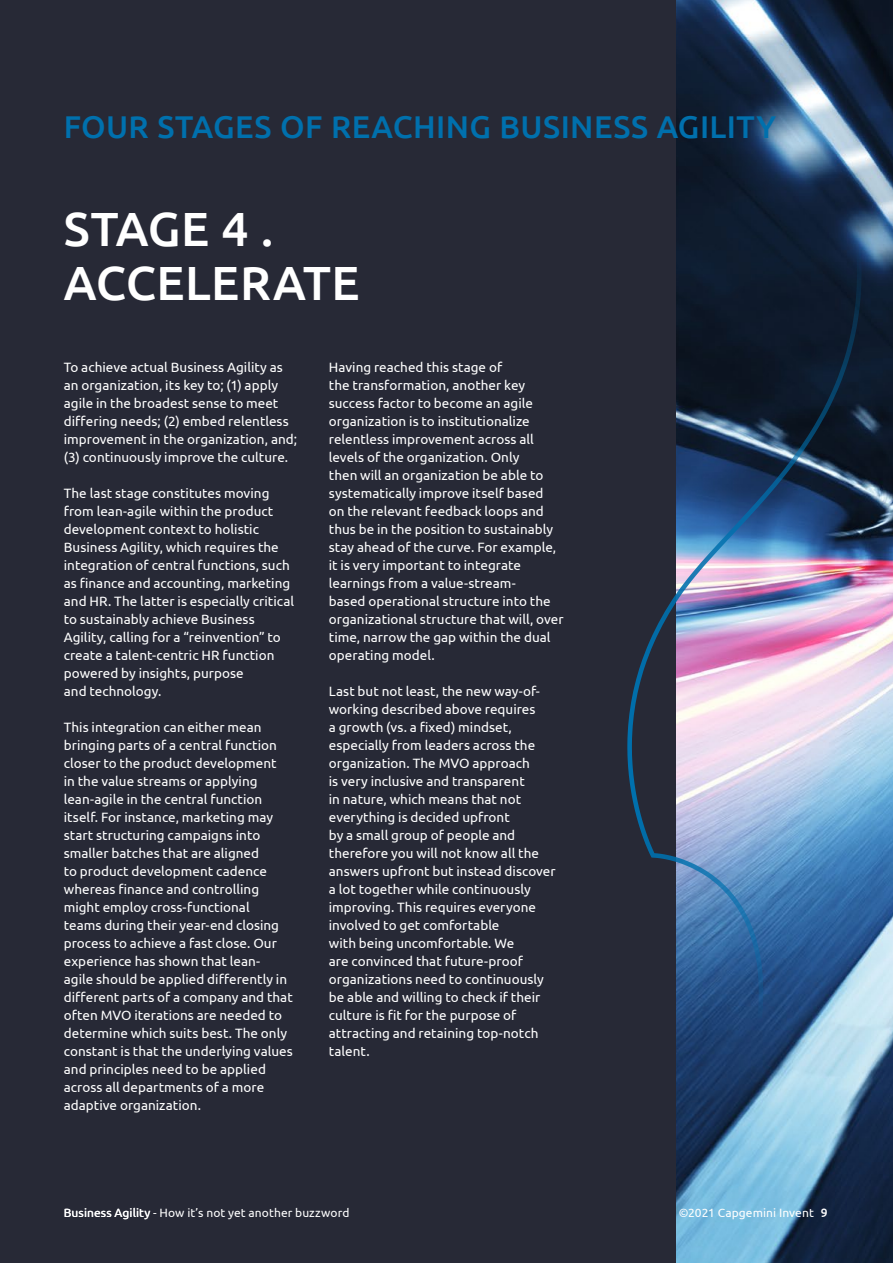
<style>
.page{position:relative;width:893px;height:1263px;background:#272936}
.page>*{position:absolute;margin:0;border:0;box-sizing:border-box;transform-origin:0 0}
.t1{font:500 48px/54px "Ubuntu";letter-spacing:.01em;color:#fff}
.t2{font:500 31.5px "Ubuntu";letter-spacing:.01em;color:#0070ad}
.t3{font:13.5px/18px "Ubuntu";color:#fff}
.t4{font:12px "Ubuntu";letter-spacing:.005em;color:#fff}
.s1{font-weight:500}
</style>
<div class="page">
<img style="left:676px;top:0;width:217px;height:1263px">
<img style="left:627px;top:53px;width:232px;height:1085px">
<h2 class="t2" style="left:64px;top:107px;width:714px">FOUR STAGES OF REACHING BUSINESS AGILITY</h2>
<h1 class="t1" style="left:64px;top:200px;width:297px">STAGE 4 .<br>ACCELERATE</h1>
<p class="t3" style="left:64px;top:358px;width:235px">To achieve actual Business Agility as an organization, its key to; (1) apply agile in the broadest sense to meet differing needs; (2) embed relentless improvement in the organization, and; (3) continuously improve the culture.</p>
<p class="t3" style="left:64px;top:484px;width:232px">The last stage constitutes moving from lean-agile within the product development context to holistic Business Agility, which requires the integration of central functions, such as finance and accounting, marketing and HR. The latter is especially critical to sustainably achieve Business Agility, calling for a “reinvention” to create a talent-centric HR function powered by insights, purpose<br>and technology.</p>
<p class="t3" style="left:64px;top:718px;width:231px">This integration can either mean bringing parts of a central function closer to the product development<br>in the value streams or applying lean-agile in the central function itself. For instance, marketing may start structuring campaigns into smaller batches that are aligned<br>to product development cadence whereas finance and controlling might employ cross-functional<br>teams during their year-end closing process to achieve a fast close. Our experience has shown that lean&shy;agile should be applied differently in different parts of a company and that often MVO iterations are needed to determine which suits best. The only constant is that the underlying values and principles need to be applied across all departments of a more adaptive organization.</p>
<p class="t3" style="left:329px;top:358px;width:236px">Having reached this stage of<br>the transformation, another key success factor to become an agile organization is to institutionalize relentless improvement across all levels of the organization. Only<br>then will an organization be able to systematically improve itself based<br>on the relevant feedback loops and thus be in the position to sustainably stay ahead of the curve. For example, it is very important to integrate learnings from a value-stream-<br>based operational structure into the organizational structure that will, over time, narrow the gap within the dual operating model.</p>
<p class="t3" style="left:329px;top:682px;width:228px">Last but not least, the new way-of&shy;working described above requires<br>a growth (vs. a fixed) mindset, especially from leaders across the organization. The MVO approach<br>is very inclusive and transparent<br>in nature, which means that not everything is decided upfront<br>by a small group of people and therefore you will not know all the answers upfront but instead discover a lot together while continuously improving. This requires everyone involved to get comfortable<br>with being uncomfortable. We<br>are convinced that future-proof organizations need to continuously be able and willing to check if their culture is fit for the purpose of attracting and retaining top-notch talent.</p>
<p class="t4" style="left:64px;top:1205px;width:287px">Business Agility - How it’s not yet another buzzword</p>
<p class="t4" style="left:679px;top:1205px;width:150px">©2021 Capgemini Invent <span class="s1">9</span></p>
</div>
